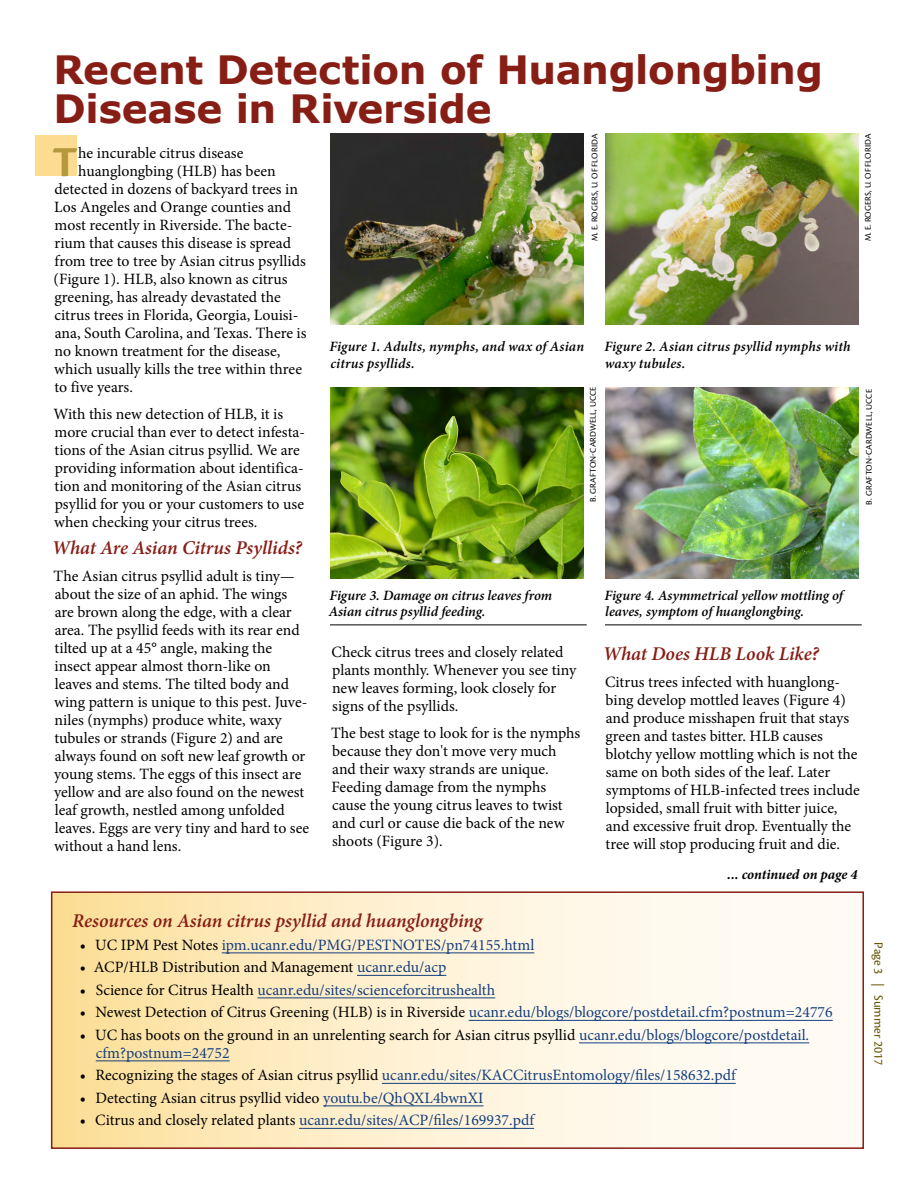
<style>
.page{position:relative;width:918px;height:1188px;background:#fff}
.page>*{position:absolute;margin:0;border:0;box-sizing:border-box;transform-origin:0 0}
.t1{font:700 44.4px "Cronos Pro";color:#b3983e}
.t2{font:700 39px/39px "Verdana";letter-spacing:-.01em;color:#871e16}
.t3{font:italic 600 19.5px "Minion Pro";letter-spacing:-.005em;color:#871e16}
.t4{font:15.75px/18px "Minion Pro";color:#000}
.t5{font:15.75px "Minion Pro";color:#143f7e}
.t6{font:italic 600 14.25px/17.1px "Minion Pro";color:#000}
.t7{font:italic 700 14.25px "Minion Pro";letter-spacing:-.005em;color:#000}
.t8{font:13.2px "Cronos Pro";color:#655500}
.t9{font:9px "Cronos Pro";letter-spacing:.01em;color:#000}
.s1{color:#000}
.s2{color:#143f7e}
</style>
<div class="page">
<div style="left:35px;top:135px;width:41px;height:40px;background:#fbdc90"></div>
<hr style="left:605px;top:625px;width:257px;height:1px;background:#000">
<hr style="left:330px;top:625px;width:257px;height:1px;background:#000">
<svg style="left:54px;top:894px;width:807px;height:252px"></svg>
<hr style="left:222px;top:953px;width:312px;height:1px;background:#143f7e">
<hr style="left:357px;top:975px;width:89px;height:1px;background:#143f7e">
<hr style="left:257px;top:998px;width:238px;height:1px;background:#143f7e">
<hr style="left:469px;top:1020px;width:364px;height:1px;background:#143f7e">
<hr style="left:579px;top:1043px;width:230px;height:1px;background:#143f7e">
<hr style="left:96px;top:1061px;width:134px;height:1px;background:#143f7e">
<hr style="left:382px;top:1083px;width:354px;height:1px;background:#143f7e">
<hr style="left:323px;top:1106px;width:161px;height:1px;background:#143f7e">
<hr style="left:299px;top:1128px;width:235px;height:1px;background:#143f7e">
<div style="left:51px;top:891px;width:813px;height:258px;border:2px solid #871e16"></div>
<img style="left:330px;top:134px;width:254px;height:191px">
<img style="left:605px;top:134px;width:254px;height:191px">
<img style="left:330px;top:388px;width:254px;height:191px">
<img style="left:605px;top:388px;width:254px;height:191px">
<h2 class="t2" style="left:54px;top:49px;width:771px">Recent Detection of Huanglongbing<br>Disease in Riverside</h2>
<h1 class="t1" style="left:53px;top:136px;width:27px">T</h1>
<p class="t4" style="left:78px;top:144px;width:167px">he incurable citrus disease</p>
<p class="t9" style="left:590px;top:241px;width:109px;rotate:-90deg">M. E. ROGERS, U. OF FLORIDA</p>
<p class="t9" style="left:863px;top:241px;width:109px;rotate:-90deg">M. E. ROGERS, U. OF FLORIDA</p>
<p class="t4" style="left:78px;top:162px;width:199px">huanglongbing (HLB) has been</p>
<p class="t4" style="left:55px;top:180px;width:245px">detected in dozens of backyard trees in</p>
<p class="t4" style="left:54px;top:198px;width:238px">Los Angeles and Orange counties and</p>
<p class="t4" style="left:55px;top:216px;width:239px">most recently in Riverside. The bacte-</p>
<p class="t4" style="left:54px;top:234px;width:238px">rium that causes this disease is spread</p>
<p class="t4" style="left:55px;top:252px;width:253px">from tree to tree by Asian citrus psyllids</p>
<p class="t4" style="left:54px;top:270px;width:236px">(Figure 1). HLB, also known as citrus</p>
<p class="t4" style="left:55px;top:288px;width:228px">greening, has already devastated the</p>
<p class="t4" style="left:55px;top:306px;width:245px">citrus trees in Florida, Georgia, Louisi-</p>
<p class="t4" style="left:55px;top:324px;width:253px">ana, South Carolina, and Texas. There is</p>
<p class="t4" style="left:55px;top:342px;width:227px">no known treatment for the disease,</p>
<p class="t4" style="left:54px;top:360px;width:249px">which usually kills the tree within three</p>
<p class="t4" style="left:54px;top:378px;width:80px">to five years.</p>
<p class="t4" style="left:53px;top:405px;width:253px">With this new detection of HLB, it is more crucial than ever to detect infesta&shy;tions of the Asian citrus psyllid. We are providing information about identifica&shy;tion and monitoring of the Asian citrus psyllid for you or your customers to use when checking your citrus trees.</p>
<p class="t3" style="left:52px;top:534px;width:252px">What Are Asian Citrus Psyllids?</p>
<p class="t4" style="left:54px;top:567px;width:257px">The Asian citrus psyllid adult is tiny— about the size of an aphid. The wings<br>are brown along the edge, with a clear area. The psyllid feeds with its rear end tilted up at a 45° angle, making the insect appear almost thorn-like on leaves and stems. The tilted body and wing pattern is unique to this pest. Juve&shy;niles (nymphs) produce white, waxy tubules or strands (Figure 2) and are always found on soft new leaf growth or young stems. The eggs of this insect are yellow and are also found on the newest leaf growth, nestled among unfolded leaves. Eggs are very tiny and hard to see without a hand lens.</p>
<p class="t6" style="left:329px;top:337px;width:256px">Figure 1. Adults, nymphs, and wax of Asian citrus psyllids.</p>
<p class="t6" style="left:604px;top:337px;width:248px">Figure 2. Asian citrus psyllid nymphs with waxy tubules.</p>
<p class="t9" style="left:588px;top:502px;width:117px;rotate:-90deg">B. GRAFTON-CARDWELL, UCCE</p>
<p class="t9" style="left:864px;top:505px;width:117px;rotate:-90deg">B. GRAFTON-CARDWELL, UCCE</p>
<p class="t6" style="left:329px;top:587px;width:225px;line-height:15.8px">Figure 3. Damage on citrus leaves from<br>Asian citrus psyllid feeding.</p>
<p class="t6" style="left:604px;top:587px;width:240px;line-height:15.8px">Figure 4. Asymmetrical yellow mottling of leaves, symptom of huanglongbing.</p>
<p class="t4" style="left:332px;top:643px;width:246px">Check citrus trees and closely related plants monthly. Whenever you see tiny new leaves forming, look closely for signs of the psyllids.</p>
<p class="t4" style="left:331px;top:724px;width:251px">The best stage to look for is the nymphs because they don't move very much and their waxy strands are unique.<br>Feeding damage from the nymphs cause the young citrus leaves to twist and curl or cause die back of the new shoots (Figure 3).</p>
<p class="t3" style="left:603px;top:640px;width:218px">What Does HLB Look Like?</p>
<p class="t4" style="left:605px;top:673px;width:256px">Citrus trees infected with huanglong&shy;bing develop mottled leaves (Figure 4) and produce misshapen fruit that stays green and tastes bitter. HLB causes blotchy yellow mottling which is not the same on both sides of the leaf. Later symptoms of HLB-infected trees include lopsided, small fruit with bitter juice, and excessive fruit drop. Eventually the tree will stop producing fruit and die.</p>
<p class="t7" style="left:727px;top:865px;width:132px">... continued on page 4</p>
<p class="t3" style="left:72px;top:907px;width:412px">Resources on Asian citrus psyllid and huanglongbing</p>
<p class="t5" style="left:80px;top:934px;width:456px"><span class="s1">• UC IPM Pest Notes</span> ipm.ucanr.edu/PMG/PESTNOTES/pn74155.html</p>
<p class="t4" style="left:80px;top:958px;width:368px">• ACP/HLB Distribution and Management <span class="s2">ucanr.edu/acp</span></p>
<p class="t5" style="left:80px;top:979px;width:417px"><span class="s1">• Science for Citrus Health</span> ucanr.edu/sites/scienceforcitrushealth</p>
<p class="t5" style="left:80px;top:1002px;width:754px"><span class="s1">• Newest Detection of Citrus Greening (HLB) is in Riverside</span> ucanr.edu/blogs/blogcore/postdetail.cfm?postnum=24776</p>
<p class="t4" style="left:96px;top:1026px;width:715px;text-indent:-16px">• UC has boots on the ground in an unrelenting search for Asian citrus psyllid <span class="s2">ucanr.edu/blogs/blogcore/postdetail. cfm?postnum=24752</span></p>
<p class="t5" style="left:80px;top:1065px;width:657px"><span class="s1">• Recognizing the stages of Asian citrus psyllid</span> ucanr.edu/sites/KACCitrusEntomology/files/158632.pdf</p>
<p class="t4" style="left:80px;top:1089px;width:405px">• Detecting Asian citrus psyllid video <span class="s2">youtu.be/QhQXL4bwnXI</span></p>
<p class="t5" style="left:80px;top:1110px;width:456px"><span class="s1">• Citrus and closely related plants</span> ucanr.edu/sites/ACP/files/169937.pdf</p>
<p class="t8" style="left:886px;top:942px;width:124px;rotate:90deg">Page 3 | Summer 2017</p>
</div>
